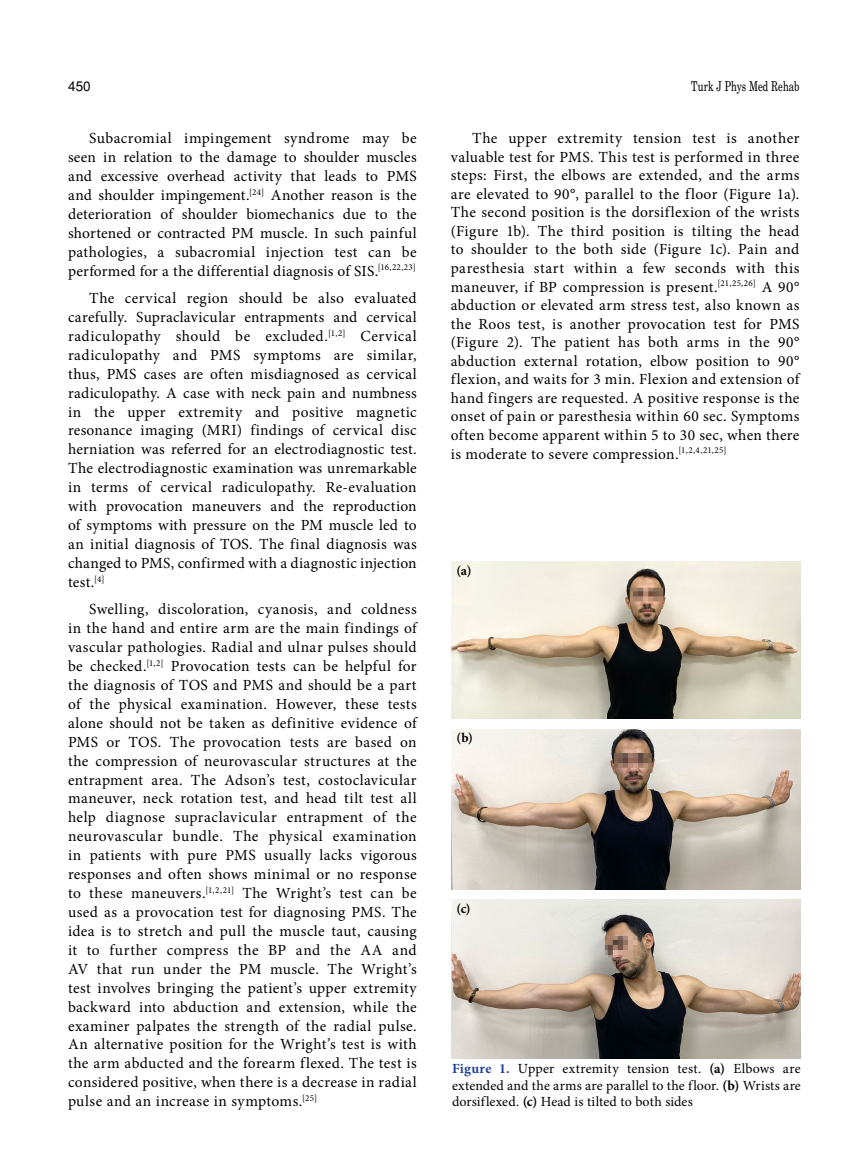
<style>
.page{position:relative;width:859px;height:1170px;background:#fff}
.page>*{position:absolute;margin:0;border:0;box-sizing:border-box;transform-origin:0 0}
.t1{font:15.45px/18.9px "Minion Pro";letter-spacing:.02em;color:#000;text-align:justify}
.t2{font:13.95px/16.8px "Minion Pro";letter-spacing:.01em;color:#000;text-align:justify}
.t3{font:13.5px "Madison Tr";letter-spacing:.005em;color:#000}
.t4{font:700 13.5px "Minion Pro";color:#000}
.t5{font:13.5px "Helvetica Normal Tr";color:#000}
.s1{font-weight:700;color:#20419b}
.s2{font-weight:700}
</style>
<div class="page">
<img style="left:452px;top:561px;width:349px;height:496px">
<div style="left:451px;top:719px;width:351px;height:8px;background:#fff"></div>
<div style="left:451px;top:889px;width:351px;height:9px;background:#fff"></div>
<p class="t5" style="left:68px;top:78px;width:24px">450</p>
<p class="t3" style="left:691px;top:78px;width:110px">Turk J Phys Med Rehab</p>
<p class="t1" style="left:68px;top:129px;width:350px;text-indent:21px">Subacromial impingement syndrome may be seen in relation to the damage to shoulder muscles and excessive overhead activity that leads to PMS and shoulder impingement.<sup>[24]</sup> Another reason is the deterioration of shoulder biomechanics due to the shortened or contracted PM muscle. In such painful pathologies, a subacromial injection test can be performed for a the differential diagnosis of SIS.<sup>[16,22,23]</sup></p>
<p class="t1" style="left:68px;top:289px;width:350px;text-indent:21px">The cervical region should be also evaluated carefully. Supraclavicular entrapments and cervical radiculopathy should be excluded.<sup>[1,2]</sup> Cervical radiculopathy and PMS symptoms are similar, thus, PMS cases are often misdiagnosed as cervical radiculopathy. A case with neck pain and numbness in the upper extremity and positive magnetic resonance imaging (MRI) findings of cervical disc herniation was referred for an electrodiagnostic test.<br>The electrodiagnostic examination was unremarkable in terms of cervical radiculopathy. Re-evaluation with provocation maneuvers and the reproduction of symptoms with pressure on the PM muscle led to an initial diagnosis of TOS. The final diagnosis was changed to PMS, confirmed with a diagnostic injection test.<sup>[4]</sup></p>
<p class="t1" style="left:68px;top:600px;width:350px;text-indent:21px">Swelling, discoloration, cyanosis, and coldness in the hand and entire arm are the main findings of vascular pathologies. Radial and ulnar pulses should be checked.<sup>[1,2]</sup> Provocation tests can be helpful for the diagnosis of TOS and PMS and should be a part of the physical examination. However, these tests alone should not be taken as definitive evidence of PMS or TOS. The provocation tests are based on the compression of neurovascular structures at the entrapment area. The Adson’s test, costoclavicular maneuver, neck rotation test, and head tilt test all help diagnose supraclavicular entrapment of the neurovascular bundle. The physical examination in patients with pure PMS usually lacks vigorous responses and often shows minimal or no response to these maneuvers.<sup>[1,2,21]</sup> The Wright’s test can be used as a provocation test for diagnosing PMS. The idea is to stretch and pull the muscle taut, causing it to further compress the BP and the AA and AV that run under the PM muscle. The Wright’s test involves bringing the patient’s upper extremity backward into abduction and extension, while the examiner palpates the strength of the radial pulse.<br>An alternative position for the Wright’s test is with the arm abducted and the forearm flexed. The test is considered positive, when there is a decrease in radial pulse and an increase in symptoms.<sup>[25]</sup></p>
<p class="t1" style="left:451px;top:129px;width:350px;text-indent:21px">The upper extremity tension test is another valuable test for PMS. This test is performed in three steps: First, the elbows are extended, and the arms are elevated to 90°, parallel to the floor (Figure 1a).<br>The second position is the dorsiflexion of the wrists (Figure 1b). The third position is tilting the head to shoulder to the both side (Figure 1c). Pain and paresthesia start within a few seconds with this maneuver, if BP compression is present.<sup>[21,25,26]</sup> A 90° abduction or elevated arm stress test, also known as the Roos test, is another provocation test for PMS (Figure 2). The patient has both arms in the 90° abduction external rotation, elbow position to 90° flexion, and waits for 3 min. Flexion and extension of hand fingers are requested. A positive response is the onset of pain or paresthesia within 60 sec. Symptoms often become apparent within 5 to 30 sec, when there is moderate to severe compression.<sup>[1,2,4,21,25]</sup></p>
<p class="t4" style="left:456px;top:561px;width:16px">(a)</p>
<p class="t4" style="left:456px;top:728px;width:18px">(b)</p>
<p class="t4" style="left:456px;top:899px;width:16px">(c)</p>
<p class="t2" style="left:452px;top:1059px;width:350px"><span class="s1">Figure 1.</span> Upper extremity tension test. <span class="s2">(a)</span> Elbows are extended and the arms are parallel to the floor. <span class="s2">(b)</span> Wrists are dorsiflexed. <span class="s2">(c)</span> Head is tilted to both sides</p>
</div>
